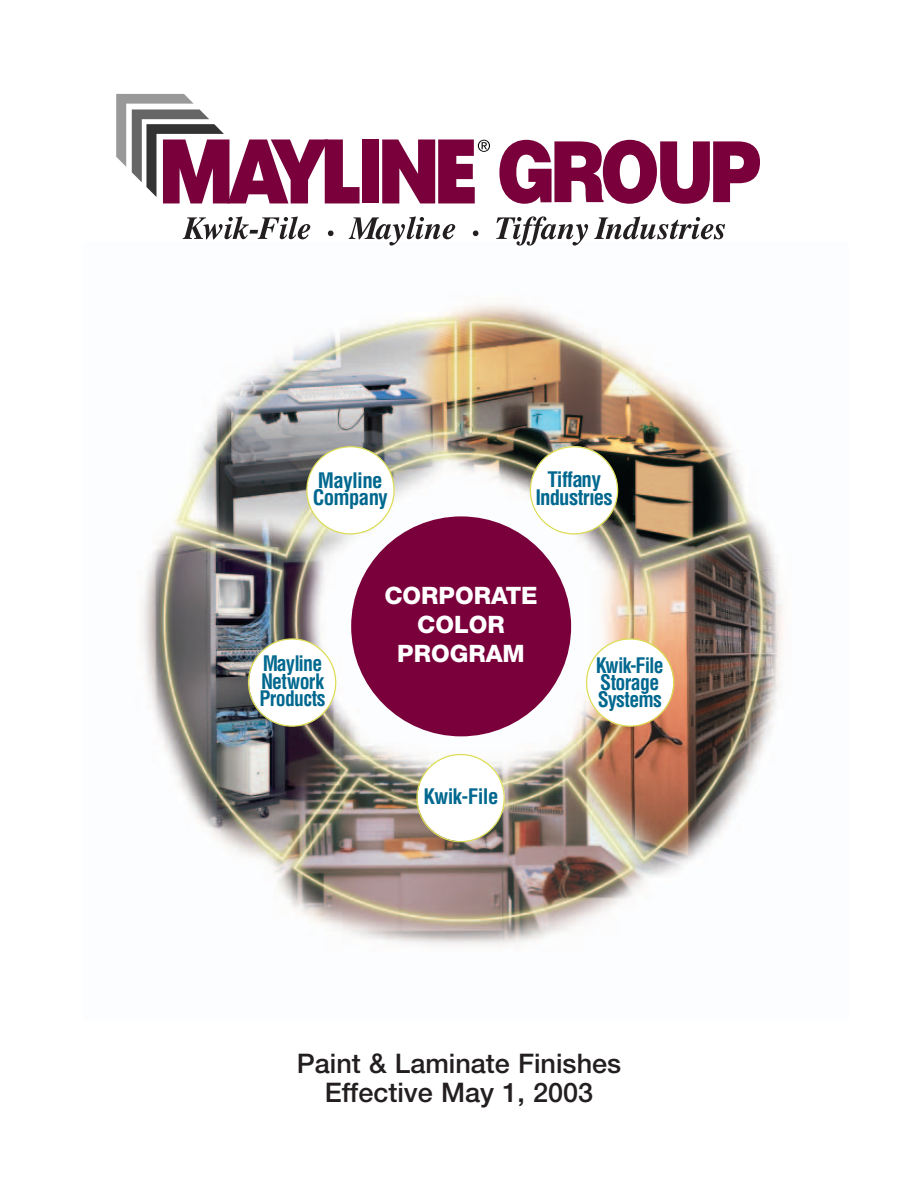
<style>
.page{position:relative;width:918px;height:1188px;background:#fff}
.page>*{position:absolute;margin:0;border:0;box-sizing:border-box;transform-origin:0 0}
.t1{font:500 27px/28.5px "Helvetica Neue";color:#231f20;text-align:center}
.t2{font:800 24px/28.8px "Helvetica Neue";color:#fff;text-align:center}
.t3{font:700 condensed 20.85px/17.2px "Helvetica";letter-spacing:-.03em;color:#00688f;scale:.95 1}
.t4{font:700 condensed 20.85px/17.2px "Helvetica";letter-spacing:-.03em;color:#00688f}
</style>
<div class="page">
<img style="left:142px;top:303px;width:641px;height:643px">
<svg style="left:306px;top:446px;width:89px;height:89px"></svg>
<img style="left:248px;top:638px;width:88px;height:89px">
<svg style="left:416px;top:754px;width:89px;height:88px"></svg>
<svg style="left:586px;top:638px;width:88px;height:89px"></svg>
<svg style="left:530px;top:446px;width:88px;height:89px"></svg>
<div style="left:351px;top:516px;width:220px;height:220px;background:#7a003b;border-radius:50%"></div>
<svg style="left:116px;top:94px;width:244px;height:109px"></svg>
<div style="left:363px;top:140px;width:16px;height:63px;background:#7a003b"></div>
<svg style="left:382px;top:140px;width:108px;height:63px"></svg>
<svg style="left:499px;top:140px;width:261px;height:64px"></svg>
<svg style="left:183px;top:216px;width:127px;height:23px"></svg>
<svg style="left:328px;top:230px;width:6px;height:6px"></svg>
<svg style="left:349px;top:216px;width:106px;height:30px"></svg>
<svg style="left:473px;top:230px;width:5px;height:6px"></svg>
<svg style="left:496px;top:216px;width:92px;height:30px"></svg>
<svg style="left:594px;top:216px;width:131px;height:23px"></svg>
<p class="t4" style="left:313px;top:473px;width:77px">Mayline<br>Company</p>
<p class="t4" style="left:535px;top:473px;width:79px;text-align:center">Tiffany<br>Industrıes</p>
<p class="t3" style="left:259px;top:657px;width:71px">Mayline<br>Network<br>Products</p>
<p class="t2" style="left:384px;top:583px;width:155px">CORPORATE<br>COLOR<br>PROGRAM</p>
<p class="t4" style="left:423px;top:789px;width:76px">Kwik-File</p>
<p class="t3" style="left:596px;top:658px;width:73px">Kwik-File<br>Storage<br>Systems</p>
<p class="t1" style="left:297px;top:1052px;width:326px">Paint &amp; Laminate Finishes<br>Effective May 1, 2003</p>
</div>
